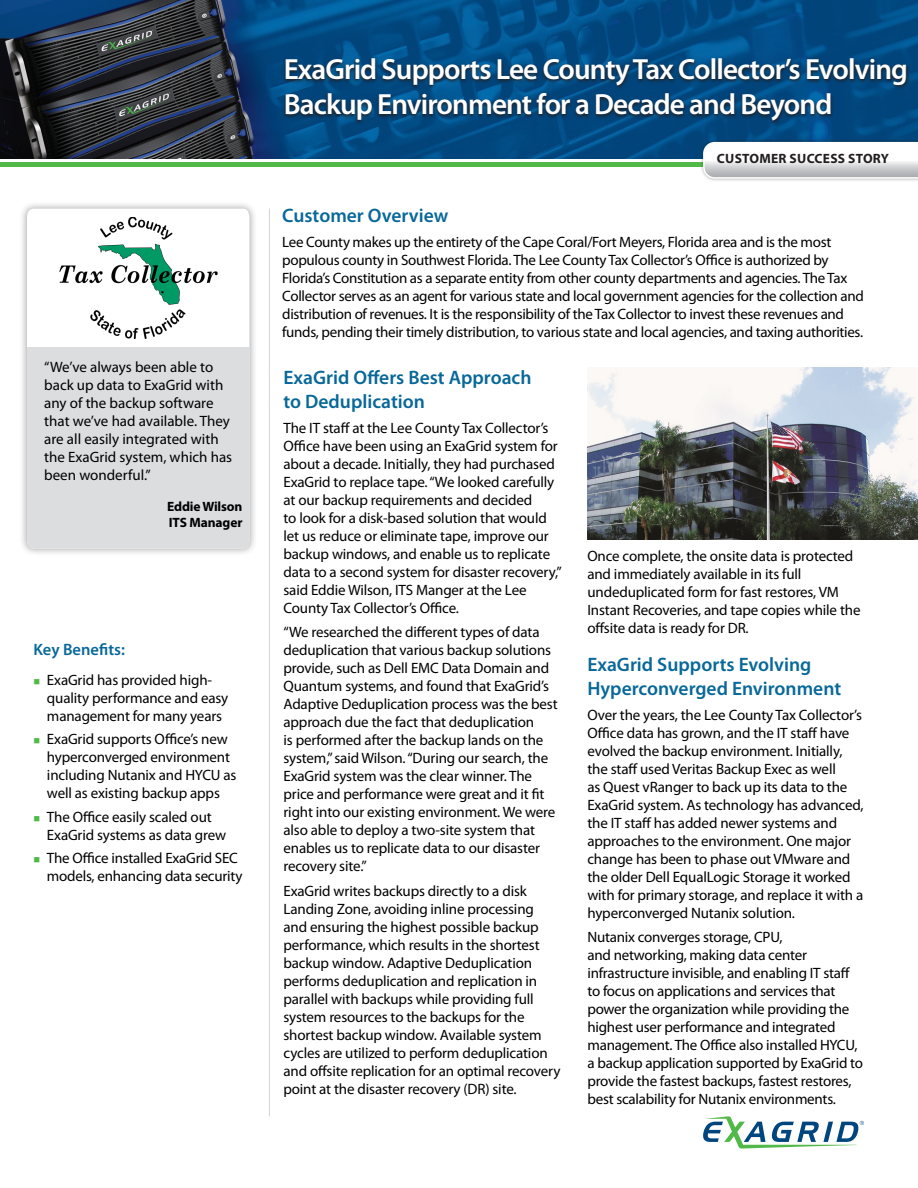
<style>
.page{position:relative;width:918px;height:1188px;background:#fff}
.page>*{position:absolute;margin:0;border:0;box-sizing:border-box;transform-origin:0 0}
.Headline{font:600 29.25px/35.1px "Myriad Pro";letter-spacing:-.03em;color:#fff}
.Blue_Paragraph_heade{font:600 19.5px/24px "Myriad Pro";color:#086899}
.Key_Benefits_headlin{font:600 16.5px "Myriad Pro";color:#086899}
.Blue_Paragraph_heade-2{font:15px/18px "Myriad Pro";letter-spacing:-.01em;color:#000}
.Body_Copy{font:15px/18px "Myriad Pro";letter-spacing:-.02em;color:#000}
.Customer_Quote{font:15px/18px "Myriad Pro";color:#000}
.Customer_Quote-2{font:700 13.5px/15.8px "Myriad Pro";letter-spacing:-.01em;color:#000}
.t1{font:700 13.5px "Myriad Pro";letter-spacing:.02em;color:#231f20}
</style>
<div class="page">
<svg style="left:703px;top:1116px;width:161px;height:33px"></svg>
<div style="left:0;top:162px;width:918px;height:5px;background:#51b948"></div>
<img style="left:0;top:0;width:918px;height:159px">
<div style="left:700px;top:139px;width:218px;height:43px;background:#231f20;opacity:.4"></div>
<svg style="left:703px;top:142px;width:215px;height:37px"></svg>
<svg style="left:283px;top:57px;width:627px;height:69px;background:#08416e"></svg>
<hr style="left:269px;top:208px;width:1px;height:908px;background:#d1d2d4">
<div style="left:19px;top:201px;width:238px;height:355px;background:#231f20;opacity:.4"></div>
<svg style="left:27px;top:209px;width:222px;height:138px"></svg>
<div style="left:27px;top:347px;width:222px;height:202px;background:#dcdddf"></div>
<img style="left:587px;top:368px;width:331px;height:172px">
<img style="left:57px;top:217px;width:162px;height:122px">
<p class="Customer_Quote" style="left:44px;top:358px;width:189px">“We’ve always been able to back up data to ExaGrid with any of the backup software that we’ve had available. They are all easily integrated with the ExaGrid system, which has been wonderful.”</p>
<p class="Customer_Quote-2" style="left:167px;top:498px;width:77px">Eddie Wilson<br>ITS Manager</p>
<p class="Key_Benefits_headlin" style="left:33px;top:639px;width:93px">Key Benefits:</p>
<p class="Body_Copy" style="left:47px;top:671px;width:183px">ExaGrid has provided high&shy;quality performance and easy management for many years</p>
<p class="Body_Copy" style="left:47px;top:730px;width:191px">ExaGrid supports Office’s new hyperconverged environment including Nutanix and HYCU as well as existing backup apps</p>
<p class="Body_Copy" style="left:47px;top:808px;width:181px">The Office easily scaled out<br>ExaGrid systems as data grew</p>
<p class="Body_Copy" style="left:47px;top:849px;width:197px">The Office installed ExaGrid SEC models, enhancing data security</p>
<p class="Headline" style="left:284px;top:50px;width:626px">ExaGrid Supports Lee County Tax Collector’s Evolving<br>Backup Environment for a Decade and Beyond</p>
<p class="t1" style="left:717px;top:150px;width:174px">CUSTOMER SUCCESS STORY</p>
<p class="Blue_Paragraph_heade" style="left:282px;top:203px;width:168px">Customer Overview</p>
<p class="Body_Copy" style="left:282px;top:233px;width:583px">Lee County makes up the entirety of the Cape Coral/Fort Meyers, Florida area and is the most populous county in Southwest Florida. The Lee County Tax Collector’s Office is authorized by Florida’s Constitution as a separate entity from other county departments and agencies. The Tax Collector serves as an agent for various state and local government agencies for the collection and distribution of revenues. It is the responsibility of the Tax Collector to invest these revenues and funds, pending their timely distribution, to various state and local agencies, and taxing authorities.</p>
<p class="Blue_Paragraph_heade" style="left:284px;top:365px;width:250px">ExaGrid Offers Best Approach to Deduplication</p>
<p class="Blue_Paragraph_heade-2" style="left:284px;top:418px;width:280px">The IT staff at the Lee County Tax Collector’s Office have been using an ExaGrid system for about a decade. Initially, they had purchased ExaGrid to replace tape. “We looked carefully at our backup requirements and decided<br>to look for a disk-based solution that would let us reduce or eliminate tape, improve our backup windows, and enable us to replicate data to a second system for disaster recovery,” said Eddie Wilson, ITS Manger at the Lee County Tax Collector’s Office.</p>
<p class="Blue_Paragraph_heade-2" style="left:284px;top:623px;width:276px">“We researched the different types of data deduplication that various backup solutions provide, such as Dell EMC Data Domain and Quantum systems, and found that ExaGrid’s Adaptive Deduplication process was the best approach due the fact that deduplication<br>is performed after the backup lands on the system,” said Wilson. “During our search, the ExaGrid system was the clear winner. The price and performance were great and it fit right into our existing environment. We were also able to deploy a two-site system that enables us to replicate data to our disaster recovery site.”</p>
<p class="Blue_Paragraph_heade-2" style="left:284px;top:882px;width:278px">ExaGrid writes backups directly to a disk Landing Zone, avoiding inline processing and ensuring the highest possible backup performance, which results in the shortest backup window. Adaptive Deduplication performs deduplication and replication in parallel with backups while providing full system resources to the backups for the shortest backup window. Available system cycles are utilized to perform deduplication and offsite replication for an optimal recovery point at the disaster recovery (DR) site.</p>
<p class="Blue_Paragraph_heade-2" style="left:587px;top:547px;width:275px">Once complete, the onsite data is protected and immediately available in its full undeduplicated form for fast restores, VM Instant Recoveries, and tape copies while the offsite data is ready for DR.</p>
<p class="Blue_Paragraph_heade" style="left:587px;top:652px;width:255px">ExaGrid Supports Evolving<br>Hyperconverged Environment</p>
<p class="Blue_Paragraph_heade-2" style="left:587px;top:705px;width:278px">Over the years, the Lee County Tax Collector’s Office data has grown, and the IT staff have evolved the backup environment. Initially, the staff used Veritas Backup Exec as well<br>as Quest vRanger to back up its data to the ExaGrid system. As technology has advanced, the IT staff has added newer systems and approaches to the environment. One major change has been to phase out VMware and the older Dell EqualLogic Storage it worked with for primary storage, and replace it with a hyperconverged Nutanix solution.</p>
<p class="Blue_Paragraph_heade-2" style="left:587px;top:928px;width:277px">Nutanix converges storage, CPU,<br>and networking, making data center infrastructure invisible, and enabling IT staff to focus on applications and services that power the organization while providing the highest user performance and integrated management. The Office also installed HYCU, a backup application supported by ExaGrid to provide the fastest backups, fastest restores, best scalability for Nutanix environments.</p>
</div>
